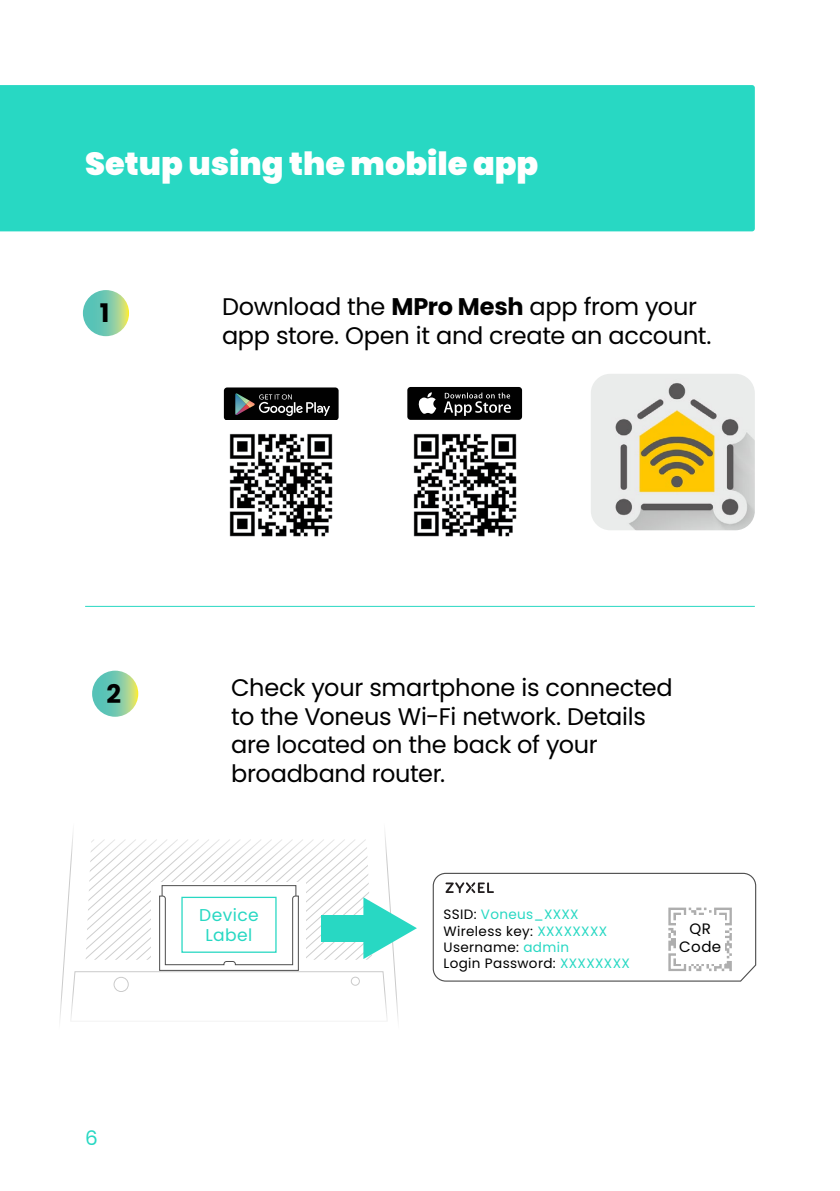
<style>
.page{position:relative;width:840px;height:1191px;background:#fff}
.page>*{position:absolute;margin:0;border:0;box-sizing:border-box;transform-origin:0 0}
.t1{font:900 32px "Poppins";color:#fff}
.t2{font:700 25.6px "Poppins";color:#000}
.t3{font:24px/28.8px "Poppins";letter-spacing:-.015em;color:#000}
.t4{font:20px "Poppins";color:#28d8c3}
.t5{font:17px/20.6px "Poppins";letter-spacing:.025em;color:#28d8c3;text-align:center}
.t6{font:15.4px/18.4px "Poppins";letter-spacing:.025em;color:#000}
.t7{font:15px/18px "Poppins";letter-spacing:.025em;color:#000;text-align:center}
.t8{font:13.6px/16.2px "Poppins";letter-spacing:.025em;color:#000}
.s1{font-weight:700}
.s2{color:#28d8c3}
</style>
<div class="page">
<svg style="left:83px;top:290px;width:46px;height:46px;background:#80cca6"></svg>
<svg style="left:92px;top:670px;width:46px;height:46px;background:#81cca7"></svg>
<hr style="left:85px;top:606px;width:669px;height:1px;background:#28d8c3">
<div style="left:0;top:85px;width:754px;height:146px;background:#28d8c3"></div>
<div style="left:224px;top:387px;width:114px;height:33px;background:#010101;border-radius:3px"></div>
<svg style="left:235px;top:393px;width:95px;height:23px"></svg>
<img style="left:229px;top:433px;width:104px;height:104px">
<div style="left:407px;top:387px;width:114px;height:33px;background:#010101;border-radius:3px"></div>
<svg style="left:418px;top:392px;width:18px;height:22px"></svg>
<svg style="left:443px;top:392px;width:67px;height:24px"></svg>
<img style="left:413px;top:433px;width:104px;height:104px">
<img style="left:591px;top:374px;width:163px;height:156px">
<svg style="left:432px;top:872px;width:324px;height:110px"></svg>
<svg style="left:70px;top:838px;width:346px;height:180px"></svg>
<h1 class="t1" style="left:85px;top:145px;width:454px">Setup using the mobile app</h1>
<p class="t2" style="left:100px;top:298px;width:11px">1</p>
<p class="t3" style="left:222px;top:292px;width:491px">Download the <span class="s1">MPro Mesh</span> app from your app store. Open it and create an account.</p>
<p class="t2" style="left:106px;top:679px;width:16px">2</p>
<p class="t4" style="left:85px;top:1126px;width:14px">6</p>
<p class="t3" style="left:231px;top:673px;width:443px">Check your smartphone is connected to the Voneus Wi-Fi network. Details are located on the back of your broadband router.</p>
<p class="t5" style="left:199px;top:904px;width:61px">Device<br>Label</p>
<p class="t8" style="left:443px;top:906px;width:188px">SSID: <span class="s2">Voneus_XXXX<br></span>Wireless key: <span class="s2">XXXXXXXX<br></span>Username: <span class="s2">admin<br></span>Login Password: <span class="s2">XXXXXXXX</span></p>
<p class="t6" style="left:439px;top:906px;width:213px">Username: <span class="s2">admin<br></span>Login Password: <span class="s2">XXXXXXXX</span></p>
<p class="t7" style="left:679px;top:920px;width:43px">QR<br>Code</p>
</div>
